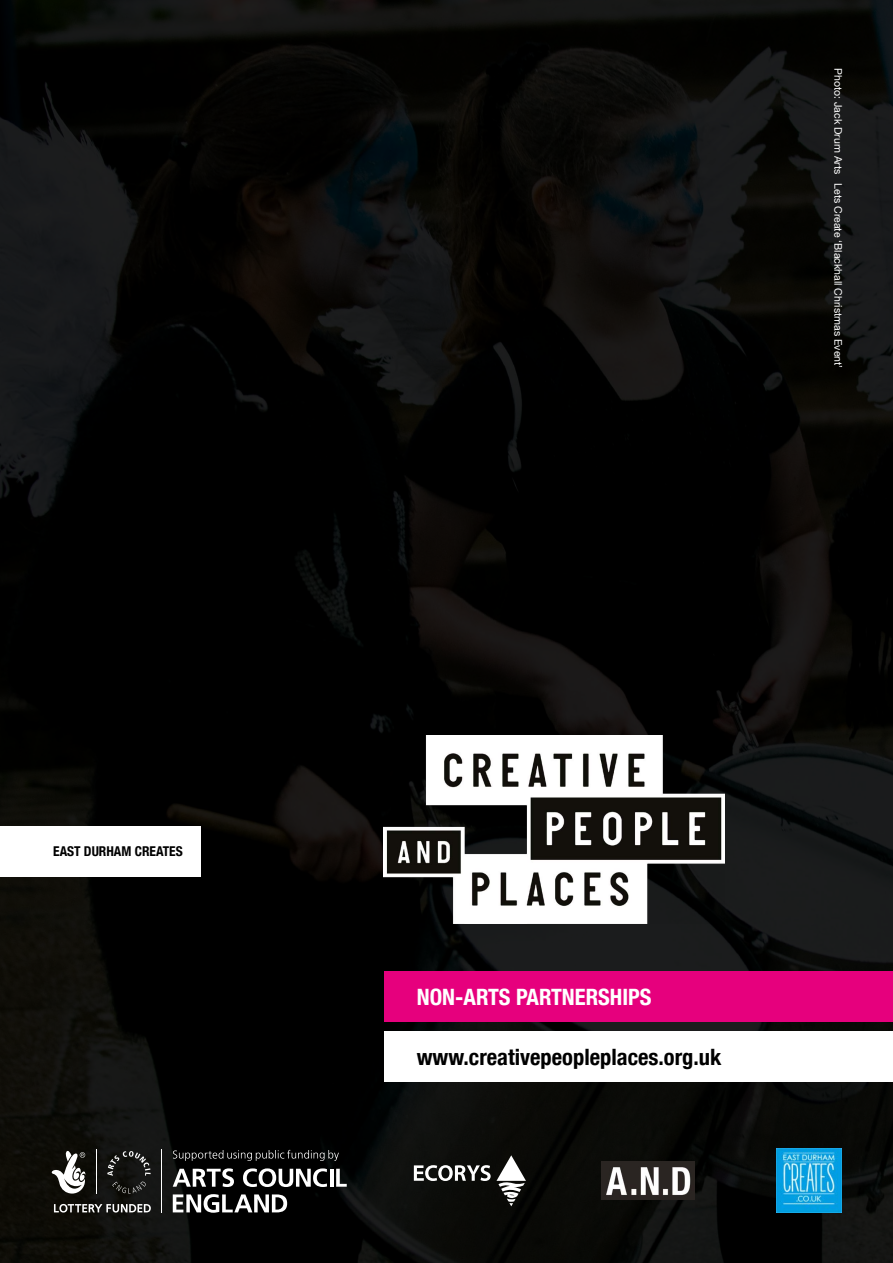
<style>
.page{position:relative;width:893px;height:1263px;background:#fff}
.page>*{position:absolute;margin:0;border:0;box-sizing:border-box;transform-origin:0 0}
.t1{font:700 condensed 22.5px "Helvetica Neue LT Com";color:#000}
.t2{font:700 condensed 22.5px "Helvetica Neue LT Com";color:#fff}
.t3{font:700 condensed 13.5px "Helvetica Neue LT Com";color:#000}
.t4{font:10.5px "Helvetica Neue LT Com";color:#fff}
</style>
<div class="page">
<img style="left:0;top:0;width:893px;height:1263px">
<svg style="left:414px;top:1155px;width:112px;height:51px;background:#3c3c3a"></svg>
<img style="left:602px;top:1162px;width:93px;height:38px">
<svg style="left:54px;top:1204px;width:97px;height:8px"></svg>
<svg style="left:107px;top:1151px;width:44px;height:42px;background:#282826"></svg>
<svg style="left:52px;top:1150px;width:34px;height:43px"></svg>
<hr style="left:96px;top:1149px;width:1px;height:44px;background:#fff">
<svg style="left:173px;top:1168px;width:61px;height:19px"></svg>
<svg style="left:243px;top:1168px;width:84px;height:19px"></svg>
<hr style="left:330px;top:1169px;width:3px;height:18px;background:#fff">
<svg style="left:336px;top:1169px;width:11px;height:18px"></svg>
<svg style="left:173px;top:1194px;width:114px;height:19px"></svg>
<svg style="left:173px;top:1150px;width:166px;height:11px;background:#2a2a2a"></svg>
<hr style="left:161px;top:1149px;width:1px;height:63px;background:#fff">
<div style="left:385px;top:972px;width:508px;height:50px;background:#e6007d"></div>
<img style="left:384px;top:736px;width:340px;height:187px">
<div style="left:385px;top:1031px;width:508px;height:51px;background:#fff"></div>
<div style="left:0;top:826px;width:55px;height:50px;background:#fff"></div>
<div style="left:34px;top:826px;width:167px;height:50px;background:#fff"></div>
<img style="left:776px;top:1149px;width:65px;height:64px">
<p class="t3" style="left:53px;top:843px;width:131px">EAST DURHAM CREATES</p>
<p class="t4" style="left:845px;top:68px;width:302px;rotate:90deg">Photo: Jack Drum Arts Lets Create ‘Blackhall Christmas Event’</p>
<h1 class="t2" style="left:417px;top:983px;width:236px">NON-ARTS PARTNERSHIPS</h1>
<h1 class="t1" style="left:417px;top:1043px;width:306px">www.creativepeopleplaces.org.uk</h1>
</div>
